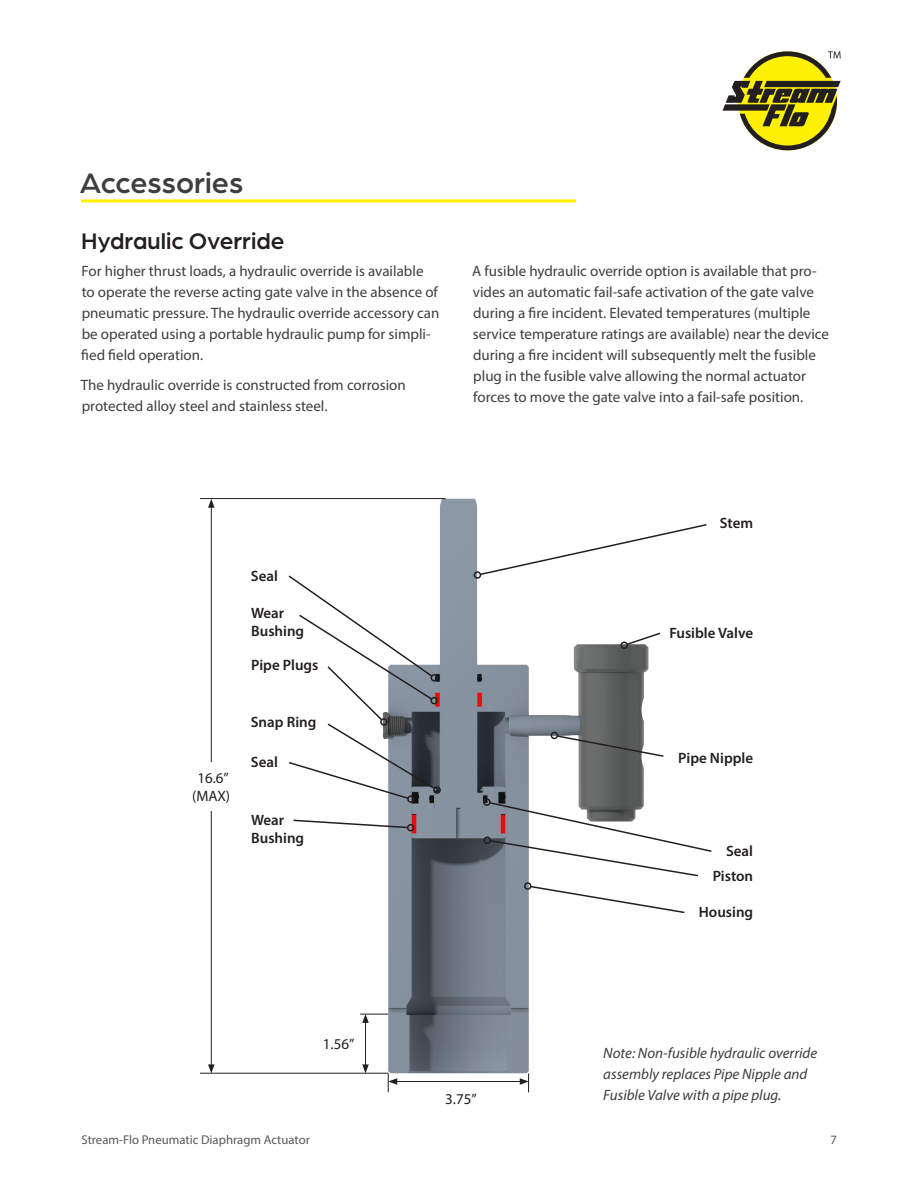
<style>
.page{position:relative;width:918px;height:1188px;background:#fff}
.page>*{position:absolute;margin:0;border:0;box-sizing:border-box;transform-origin:0 0}
.t1{font:500 30px "Arboria";color:#3e3e3f}
.t2{font:500 24px "Arboria";color:#231f20}
.Body{font:15px/21px "Myriad Pro";color:#3e3e3f}
.Body-2{font:600 15px/18px "Myriad Pro";color:#231f20}
.Body-3{font:italic 15px/21px "Myriad Pro";color:#3e3e3f}
.Body-4{font:15px/18px "Myriad Pro";color:#231f20;text-align:center}
.Body-5{font:12.75px "Myriad Pro";color:#57585a}
</style>
<div class="page">
<svg style="left:723px;top:51px;width:118px;height:99px"></svg>
<hr style="left:81px;top:199px;width:495px;height:3px;background:#fff101">
<img style="left:215px;top:498px;width:434px;height:580px">
<svg style="left:479px;top:523px;width:228px;height:53px"></svg>
<div style="left:474px;top:571px;width:7px;height:8px;border:2px solid #231f20;border-radius:50%"></div>
<div style="left:431px;top:674px;width:7px;height:8px;border:2px solid #231f20;border-radius:50%"></div>
<div style="left:430px;top:697px;width:8px;height:7px;border:2px solid #231f20;border-radius:50%"></div>
<div style="left:433px;top:786px;width:8px;height:8px;border:2px solid #231f20;border-radius:50%"></div>
<svg style="left:287px;top:574px;width:150px;height:226px"></svg>
<div style="left:407px;top:795px;width:8px;height:8px;border:2px solid #231f20;border-radius:50%"></div>
<svg style="left:292px;top:819px;width:117px;height:10px"></svg>
<div style="left:407px;top:824px;width:7px;height:7px;border:2px solid #231f20;border-radius:50%"></div>
<div style="left:483px;top:798px;width:8px;height:8px;border:2px solid #231f20;border-radius:50%"></div>
<svg style="left:556px;top:734px;width:108px;height:24px"></svg>
<div style="left:551px;top:732px;width:7px;height:7px;border:2px solid #231f20;border-radius:50%"></div>
<svg style="left:625px;top:631px;width:36px;height:15px"></svg>
<div style="left:620px;top:642px;width:8px;height:7px;border:2px solid #231f20;border-radius:50%"></div>
<svg style="left:529px;top:885px;width:156px;height:29px"></svg>
<div style="left:524px;top:882px;width:7px;height:8px;border:2px solid #231f20;border-radius:50%"></div>
<svg style="left:488px;top:801px;width:224px;height:76px"></svg>
<div style="left:483px;top:837px;width:8px;height:7px;border:2px solid #231f20;border-radius:50%"></div>
<hr style="left:395px;top:1081px;width:127px;height:1px;background:#231f20">
<hr style="left:365px;top:1020px;width:1px;height:47px;background:#231f20">
<svg style="left:362px;top:1064px;width:7px;height:9px"></svg>
<hr style="left:211px;top:505px;width:1px;height:562px;background:#231f20">
<svg style="left:208px;top:1064px;width:7px;height:9px"></svg>
<svg style="left:208px;top:499px;width:7px;height:9px"></svg>
<hr style="left:200px;top:498px;width:246px;height:1px;background:#231f20">
<hr style="left:200px;top:1073px;width:188px;height:1px;background:#231f20">
<svg style="left:360px;top:1014px;width:28px;height:9px"></svg>
<svg style="left:388px;top:1073px;width:9px;height:19px"></svg>
<svg style="left:520px;top:1073px;width:9px;height:19px"></svg>
<div style="left:183px;top:762px;width:57px;height:48px;background:#fff"></div>
<h1 class="t1" style="left:80px;top:163px;width:165px">Accessories</h1>
<h2 class="t2" style="left:81px;top:225px;width:205px">Hydraulic Override</h2>
<p class="Body" style="left:81px;top:260px;width:360px">For higher thrust loads, a hydraulic override is available to operate the reverse acting gate valve in the absence of pneumatic pressure. The hydraulic override accessory can be operated using a portable hydraulic pump for simpli&shy;fied field operation.</p>
<p class="Body" style="left:81px;top:374px;width:327px">The hydraulic override is constructed from corrosion protected alloy steel and stainless steel.</p>
<p class="Body" style="left:472px;top:260px;width:358px">A fusible hydraulic override option is available that pro&shy;vides an automatic fail-safe activation of the gate valve during a fire incident. Elevated temperatures (multiple service temperature ratings are available) near the device during a fire incident will subsequently melt the fusible plug in the fusible valve allowing the normal actuator forces to move the gate valve into a fail-safe position.</p>
<p class="Body-4" style="left:192px;top:768px;width:39px">16.6” (MAX)</p>
<p class="Body-2" style="left:251px;top:566px;width:29px">Seal</p>
<p class="Body-2" style="left:251px;top:604px;width:55px">Wear<br>Bushing</p>
<p class="Body-2" style="left:251px;top:655px;width:69px">Pipe Plugs</p>
<p class="Body-2" style="left:251px;top:713px;width:67px">Snap Ring</p>
<p class="Body-2" style="left:251px;top:753px;width:29px">Seal</p>
<p class="Body-2" style="left:251px;top:811px;width:55px">Wear<br>Bushing</p>
<p class="Body-2" style="left:720px;top:514px;width:35px">Stem</p>
<p class="Body-2" style="left:669px;top:624px;width:85px">Fusible Valve</p>
<p class="Body-2" style="left:678px;top:748px;width:76px">Pipe Nipple</p>
<p class="Body-2" style="left:726px;top:842px;width:29px">Seal</p>
<p class="Body-2" style="left:713px;top:866px;width:42px">Piston</p>
<p class="Body-2" style="left:699px;top:903px;width:56px">Housing</p>
<p class="Body-4" style="left:323px;top:1035px;width:33px">1.56”</p>
<p class="Body-4" style="left:445px;top:1089px;width:33px">3.75”</p>
<p class="Body-3" style="left:603px;top:1042px;width:215px">Note: Non-fusible hydraulic override assembly replaces Pipe Nipple and<br>Fusible Valve with a pipe plug.</p>
<p class="Body-5" style="left:81px;top:1131px;width:230px">Stream-Flo Pneumatic Diaphragm Actuator</p>
<p class="Body-5" style="left:831px;top:1131px;width:8px">7</p>
</div>
